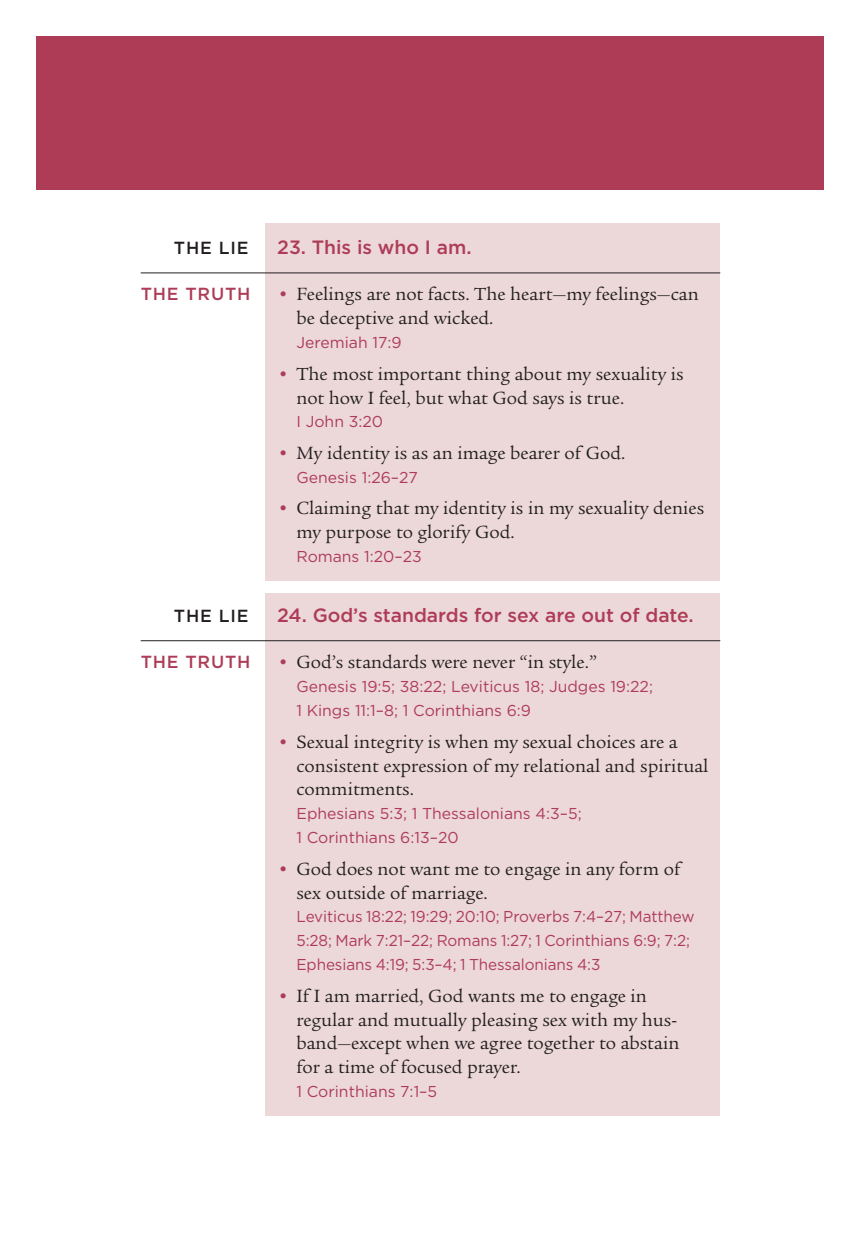
<style>
.page{position:relative;width:861px;height:1239px;background:#fff}
.page>*{position:absolute;margin:0;border:0;box-sizing:border-box;transform-origin:0 0}
.t1{font:19.25px/24px "Legacy Ser ITC";color:#231f20}
.t2{font:500 19.25px "Gotham";color:#ae3c57}
.t3{font:500 17.5px "Gotham";letter-spacing:.045em;color:#ae3c57}
.t4{font:500 17.5px "Gotham";letter-spacing:.045em;color:#231f20}
.t5{font:15.75px/24px "Gotham";color:#ae3c57}
.s1{color:#ae3c57}
</style>
<div class="page">
<div style="left:265px;top:223px;width:455px;height:357px;background:#ecd8d9"></div>
<div style="left:265px;top:594px;width:455px;height:522px;background:#ecd8d9"></div>
<hr style="left:141px;top:273px;width:579px;height:1px;background:#231f20">
<hr style="left:141px;top:640px;width:579px;height:1px;background:#231f20">
<div style="left:37px;top:37px;width:787px;height:153px;background:#ae3c57"></div>
<p class="t4" style="left:174px;top:238px;width:76px">THE LIE</p>
<p class="t2" style="left:277px;top:236px;width:196px">23. This is who I am.</p>
<p class="t3" style="left:141px;top:284px;width:111px">THE TRUTH</p>
<p class="t1" style="left:296px;top:283px;width:404px;text-indent:-19px"><span class="s1">•</span> Feelings are not facts. The heart—my feelings—can be deceptive and wicked.</p>
<p class="t5" style="left:296px;top:330px;width:107px">Jeremiah 17:9</p>
<p class="t1" style="left:296px;top:362px;width:389px;text-indent:-19px"><span class="s1">•</span> The most important thing about my sexuality is not how I feel, but what God says is true.</p>
<p class="t5" style="left:296px;top:410px;width:88px">I John 3:20</p>
<p class="t1" style="left:277px;top:441px;width:350px"><span class="s1">•</span> My identity is as an image bearer of God.</p>
<p class="t5" style="left:296px;top:465px;width:123px">Genesis 1:26–27</p>
<p class="t1" style="left:296px;top:496px;width:409px;text-indent:-19px"><span class="s1">•</span> Claiming that my identity is in my sexuality denies my purpose to glorify God.</p>
<p class="t5" style="left:296px;top:544px;width:127px">Romans 1:20–23</p>
<p class="t4" style="left:174px;top:605px;width:76px">THE LIE</p>
<p class="t2" style="left:277px;top:604px;width:418px">24. God’s standards for sex are out of date.</p>
<p class="t3" style="left:141px;top:652px;width:111px">THE TRUTH</p>
<p class="t1" style="left:277px;top:651px;width:321px"><span class="s1">•</span> God’s standards were never “in style.”</p>
<p class="t5" style="left:296px;top:674px;width:358px">Genesis 19:5; 38:22; Leviticus 18; Judges 19:22;<br>1 Kings 11:1–8; 1 Corinthians 6:9</p>
<p class="t1" style="left:296px;top:730px;width:414px;text-indent:-19px"><span class="s1">•</span> Sexual integrity is when my sexual choices are a consistent expression of my relational and spiritual commitments.</p>
<p class="t5" style="left:296px;top:801px;width:287px">Ephesians 5:3; 1 Thessalonians 4:3–5;<br>1 Corinthians 6:13–20</p>
<p class="t1" style="left:296px;top:857px;width:385px;text-indent:-19px"><span class="s1">•</span> God does not want me to engage in any form of sex outside of marriage.</p>
<p class="t5" style="left:296px;top:905px;width:400px">Leviticus 18:22; 19:29; 20:10; Proverbs 7:4–27; Matthew<br>5:28; Mark 7:21–22; Romans 1:27; 1 Corinthians 6:9; 7:2;<br>Ephesians 4:19; 5:3–4; 1 Thessalonians 4:3</p>
<p class="t1" style="left:296px;top:984px;width:385px;text-indent:-19px"><span class="s1">•</span> If I am married, God wants me to engage in regular and mutually pleasing sex with my hus&shy;band—except when we agree together to abstain for a time of focused prayer.</p>
<p class="t5" style="left:296px;top:1079px;width:142px">1 Corinthians 7:1–5</p>
</div>
